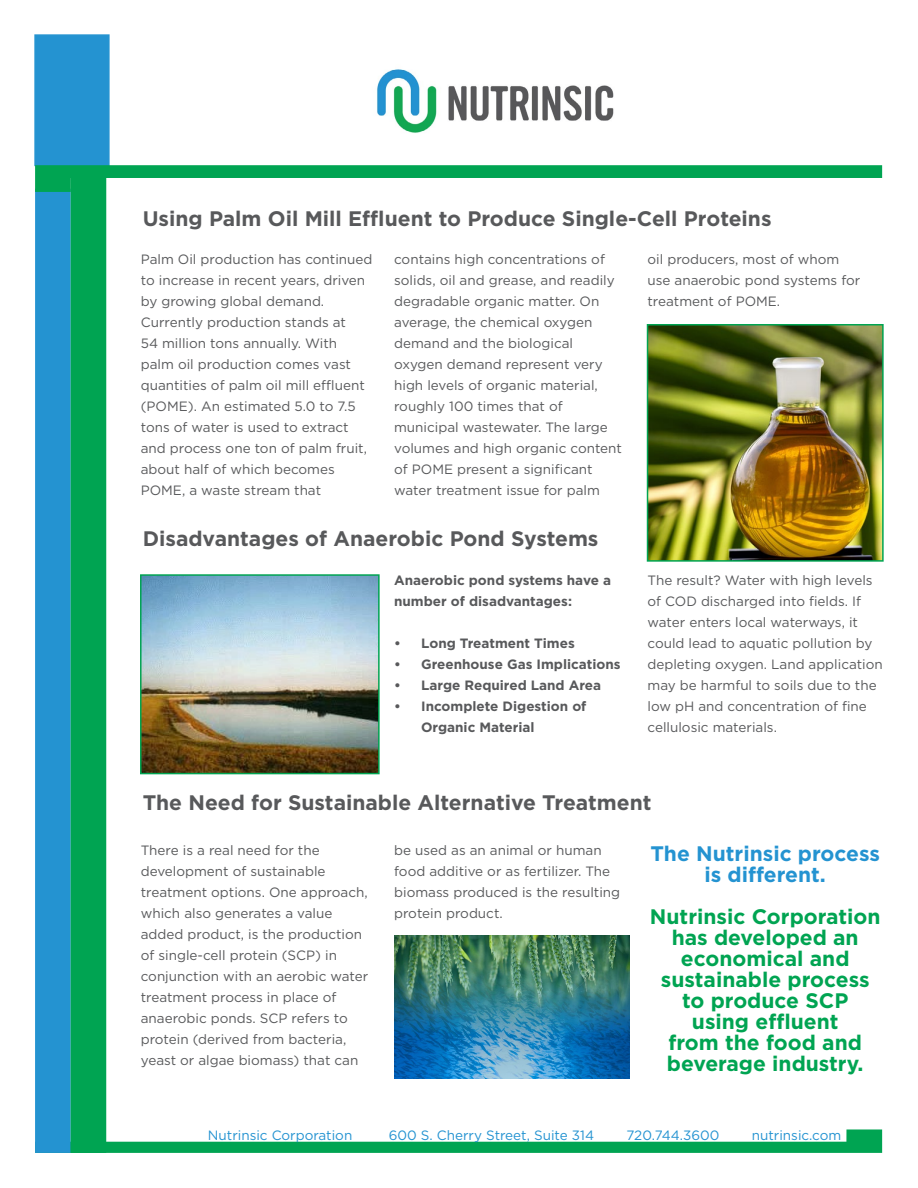
<style>
.page{position:relative;width:918px;height:1188px;background:#fff}
.page>*{position:absolute;margin:0;border:0;box-sizing:border-box;transform-origin:0 0}
.t1{font:700 21px "Gotham";color:#58595b}
.t2{font:700 21px/21px "Gotham";color:#00a452;text-align:center}
.t3{font:700 21px/21px "Gotham";color:#2493d1;text-align:center}
.t4{font:13.5px/21px "Gotham";color:#58595b}
.t5{font:700 13.5px/21px "Gotham";color:#58595b}
.t6{font:13.5px "Gotham";color:#2493d1}
</style>
<div class="page">
<img style="left:377px;top:69px;width:237px;height:64px">
<div style="left:34px;top:34px;width:76px;height:132px;background:#2493d1;border:2px solid #2493d1"></div>
<svg style="left:106px;top:1129px;width:776px;height:24px"></svg>
<div style="left:35px;top:189px;width:36px;height:964px;background:#2493d1"></div>
<div style="left:71px;top:171px;width:35px;height:982px;background:#00a452"></div>
<svg style="left:35px;top:165px;width:847px;height:27px"></svg>
<img style="left:143px;top:577px;width:234px;height:194px">
<div style="left:140px;top:574px;width:240px;height:200px;border:2px solid #00a452"></div>
<img style="left:394px;top:935px;width:236px;height:144px">
<img style="left:650px;top:327px;width:231px;height:232px">
<div style="left:647px;top:324px;width:237px;height:238px;border:2px solid #00a452"></div>
<h1 class="t1" style="left:143px;top:204px;width:630px">Using Palm Oil Mill Effluent to Produce Single-Cell Proteins</h1>
<p class="t4" style="left:141px;top:248px;width:233px">Palm Oil production has continued to increase in recent years, driven by growing global demand.<br>Currently production stands at<br>54 million tons annually. With palm oil production comes vast quantities of palm oil mill effluent (POME). An estimated 5.0 to 7.5 tons of water is used to extract and process one ton of palm fruit, about half of which becomes<br>POME, a waste stream that</p>
<p class="t4" style="left:394px;top:248px;width:229px">contains high concentrations of solids, oil and grease, and readily degradable organic matter. On average, the chemical oxygen demand and the biological oxygen demand represent very high levels of organic material, roughly 100 times that of municipal wastewater. The large volumes and high organic content of POME present a significant water treatment issue for palm</p>
<p class="t4" style="left:648px;top:248px;width:214px">oil producers, most of whom use anaerobic pond systems for treatment of POME.</p>
<h1 class="t1" style="left:143px;top:525px;width:457px">Disadvantages of Anaerobic Pond Systems</h1>
<p class="t5" style="left:394px;top:570px;width:218px">Anaerobic pond systems have a number of disadvantages:</p>
<p class="t5" style="left:394px;top:633px;width:182px">• Long Treatment Times</p>
<p class="t5" style="left:394px;top:654px;width:228px">• Greenhouse Gas Implications</p>
<p class="t5" style="left:394px;top:675px;width:208px">• Large Required Land Area</p>
<p class="t5" style="left:421px;top:696px;width:167px;text-indent:-27px">• Incomplete Digestion of<br>Organic Material</p>
<p class="t4" style="left:648px;top:570px;width:237px">The result? Water with high levels of COD discharged into fields. If water enters local waterways, it could lead to aquatic pollution by depleting oxygen. Land application may be harmful to soils due to the low pH and concentration of fine cellulosic materials.</p>
<h1 class="t1" style="left:143px;top:789px;width:510px">The Need for Sustainable Alternative Treatment</h1>
<p class="t4" style="left:141px;top:840px;width:229px">There is a real need for the development of sustainable treatment options. One approach, which also generates a value added product, is the production of single-cell protein (SCP) in conjunction with an aerobic water treatment process in place of anaerobic ponds. SCP refers to protein (derived from bacteria, yeast or algae biomass) that can</p>
<p class="t4" style="left:394px;top:840px;width:228px">be used as an animal or human food additive or as fertilizer. The biomass produced is the resulting protein product.</p>
<h1 class="t3" style="left:650px;top:843px;width:231px">The Nutrinsic process is different.</h1>
<h1 class="t2" style="left:650px;top:906px;width:232px">Nutrinsic Corporation has developed an economical and sustainable process to produce SCP<br>using effluent<br>from the food and beverage industry.</h1>
<p class="t6" style="left:208px;top:1127px;width:146px">Nutrinsic Corporation</p>
<p class="t6" style="left:389px;top:1127px;width:207px">600 S. Cherry Street, Suite 314</p>
<p class="t6" style="left:626px;top:1127px;width:94px">720.744.3600</p>
<p class="t6" style="left:752px;top:1127px;width:91px">nutrinsic.com</p>
</div>
